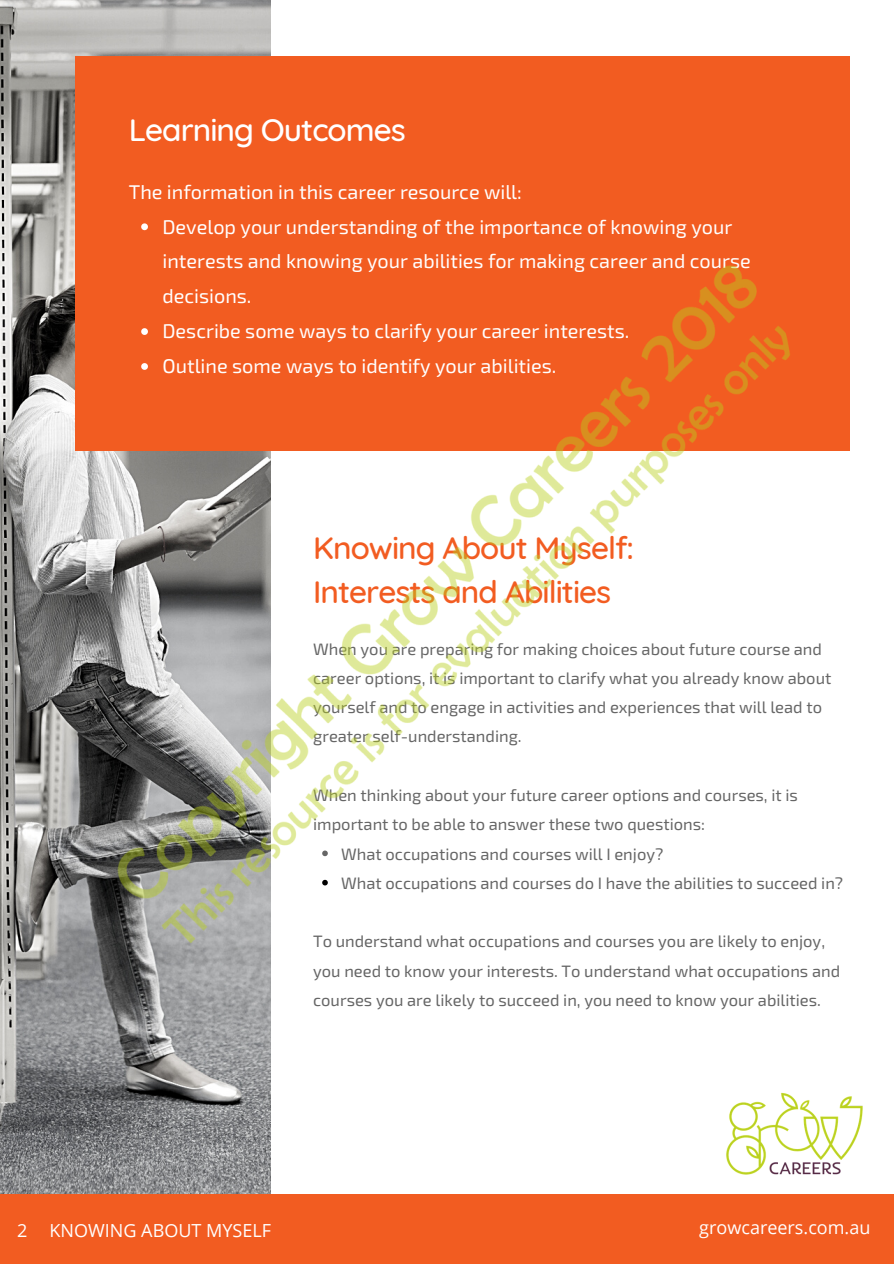
<style>
.page{position:relative;width:894px;height:1264px;background:#fff}
.page>*{position:absolute;margin:0;border:0;box-sizing:border-box;transform-origin:0 0}
.t1{font:500 31.5px "Quicksand";letter-spacing:-.03em;color:#f25c21}
.t2{font:500 31.5px "Quicksand";letter-spacing:-.03em;color:#fff}
.t3{font:19.8px/35px "Exo 2";color:#fff}
.t4{font:18px "Open Sans";color:#fff}
.t5{font:16.5px/29.2px "Exo 2";color:#666}
</style>
<div class="page">
<img style="left:0;top:0;width:893px;height:1262px">
<img style="left:714px;top:1079px;width:159px;height:104px">
<p class="t2" style="left:129px;top:110px;width:278px">Learning Outcomes</p>
<p class="t3" style="left:129px;top:173px;width:394px">The information in this career resource will:</p>
<p class="t3" style="left:162px;top:208px;width:589px">Develop your understanding of the importance of knowing your interests and knowing your abilities for making career and course decisions.</p>
<p class="t3" style="left:162px;top:313px;width:468px">Describe some ways to clarify your career interests.</p>
<p class="t3" style="left:162px;top:348px;width:395px">Outline some ways to identify your abilities.</p>
<p class="t1" style="left:313px;top:527px;width:322px">Knowing About Myself:</p>
<p class="t1" style="left:313px;top:571px;width:299px">Interests and Abilities</p>
<p class="t5" style="left:313px;top:633px;width:519px">When you are preparing for making choices about future course and career options, it is important to clarify what you already know about yourself and to engage in activities and experiences that will lead to greater self-understanding.</p>
<p class="t5" style="left:313px;top:779px;width:486px">When thinking about your future career options and courses, it is important to be able to answer these two questions:</p>
<p class="t5" style="left:341px;top:838px;width:323px">What occupations and courses will I enjoy?</p>
<p class="t5" style="left:341px;top:867px;width:503px">What occupations and courses do I have the abilities to succeed in?</p>
<p class="t5" style="left:313px;top:926px;width:528px">To understand what occupations and courses you are likely to enjoy, you need to know your interests. To understand what occupations and courses you are likely to succeed in, you need to know your abilities.</p>
<p class="t4" style="left:17px;top:1217px;width:12px">2</p>
<p class="t4" style="left:50px;top:1217px;width:223px">KNOWING ABOUT MYSELF</p>
<p class="t4" style="left:699px;top:1214px;width:173px">growcareers.com.au</p>
</div>
